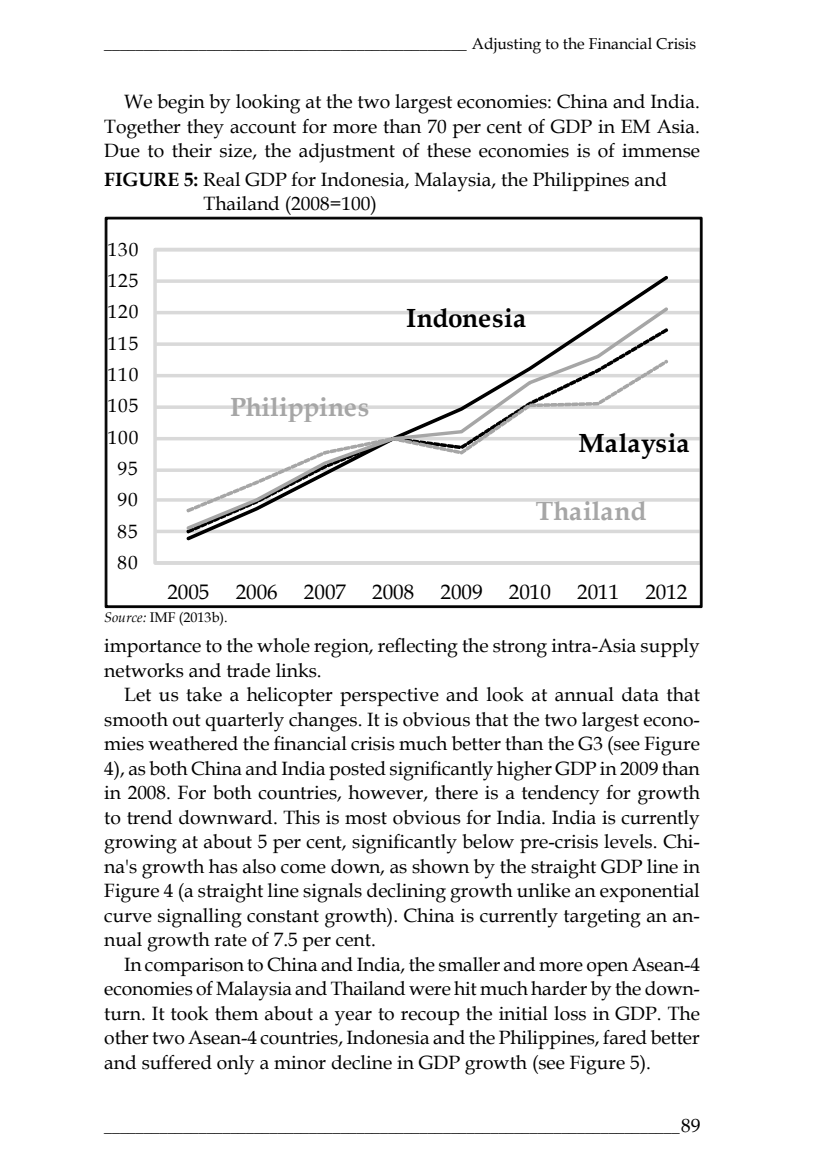
<style>
.page{position:relative;width:834px;height:1176px;background:#fff}
.page>*{position:absolute;margin:0;border:0;box-sizing:border-box;transform-origin:0 0}
.t1{font:700 26.25px "Book Antiqua";color:#a6a6a6}
.t2{font:700 26.25px "Book Antiqua";color:#000}
.t3{font:21px "Book Antiqua";color:#000}
.Body_2{font:19.25px/24.5px "Book Antiqua";color:#000;text-align:justify}
.ttitle{font:19.25px/24.5px "Book Antiqua";color:#000}
.t4{font:15.75px "Book Antiqua";color:#000}
.tnote{font:14px "Book Antiqua";color:#000}
.s1{font-weight:700}
.s2{font-style:italic}
.s3{font-size:19.25px}
</style>
<div class="page">
<svg style="left:105px;top:217px;width:597px;height:391px"></svg>
<p class="t4" style="left:104px;top:33px;width:593px">______________________________________________ Adjusting to the Financial Crisis</p>
<p class="Body_2" style="left:104px;top:89px;width:597px;text-indent:20px">We begin by looking at the two largest economies: China and India.<br>Together they account for more than 70 per cent of GDP in EM Asia.<br>Due to their size, the adjustment of these economies is of immense</p>
<p class="ttitle" style="left:203px;top:166px;width:465px;text-indent:-99px"><span class="s1">FIGURE 5:</span> Real GDP for Indonesia, Malaysia, the Philippines and<br>Thailand (2008=100)</p>
<p class="Body_2" style="left:108px;top:236px;width:32px">130</p>
<p class="Body_2" style="left:108px;top:268px;width:32px">125</p>
<p class="Body_2" style="left:108px;top:299px;width:32px">120</p>
<p class="Body_2" style="left:108px;top:330px;width:32px">115</p>
<p class="Body_2" style="left:108px;top:362px;width:32px">110</p>
<p class="Body_2" style="left:108px;top:393px;width:32px">105</p>
<p class="Body_2" style="left:108px;top:424px;width:32px">100</p>
<p class="Body_2" style="left:118px;top:456px;width:22px">95</p>
<p class="Body_2" style="left:118px;top:487px;width:22px">90</p>
<p class="Body_2" style="left:118px;top:518px;width:22px">85</p>
<p class="Body_2" style="left:118px;top:550px;width:22px">80</p>
<p class="t1" style="left:230px;top:389px;width:141px">Philippines</p>
<p class="t2" style="left:406px;top:300px;width:121px">Indonesia</p>
<p class="t2" style="left:578px;top:425px;width:113px">Malaysia</p>
<p class="t1" style="left:535px;top:493px;width:112px">Thailand</p>
<p class="t3" style="left:167px;top:577px;width:43px">2005</p>
<p class="t3" style="left:236px;top:577px;width:43px">2006</p>
<p class="t3" style="left:304px;top:577px;width:43px">2007</p>
<p class="t3" style="left:372px;top:577px;width:43px">2008</p>
<p class="t3" style="left:440px;top:577px;width:43px">2009</p>
<p class="t3" style="left:508px;top:577px;width:43px">2010</p>
<p class="t3" style="left:577px;top:577px;width:43px">2011</p>
<p class="t3" style="left:645px;top:577px;width:43px">2012</p>
<p class="tnote" style="left:104px;top:607px;width:125px"><span class="s2">Source:</span> IMF (2013b).</p>
<p class="Body_2" style="left:104px;top:633px;width:597px">importance to the whole region, reflecting the strong intra-Asia supply networks and trade links.</p>
<p class="Body_2" style="left:104px;top:682px;width:597px;text-indent:20px">Let us take a helicopter perspective and look at annual data that smooth out quarterly changes. It is obvious that the two largest econo&shy;mies weathered the financial crisis much better than the G3 (see Figure 4), as both China and India posted significantly higher GDP in 2009 than in 2008. For both countries, however, there is a tendency for growth to trend downward. This is most obvious for India. India is currently growing at about 5 per cent, significantly below pre-crisis levels. Chi&shy;na's growth has also come down, as shown by the straight GDP line in Figure 4 (a straight line signals declining growth unlike an exponential curve signalling constant growth). China is currently targeting an an&shy;nual growth rate of 7.5 per cent.</p>
<p class="Body_2" style="left:104px;top:951px;width:597px;text-indent:20px">In comparison to China and India, the smaller and more open Asean-4 economies of Malaysia and Thailand were hit much harder by the down&shy;turn. It took them about a year to recoup the initial loss in GDP. The other two Asean-4 countries, Indonesia and the Philippines, fared better and suffered only a minor decline in GDP growth (see Figure 5).</p>
<p class="t4" style="left:104px;top:1115px;width:597px">_________________________________________________________________________<span class="s3">89</span></p>
</div>
